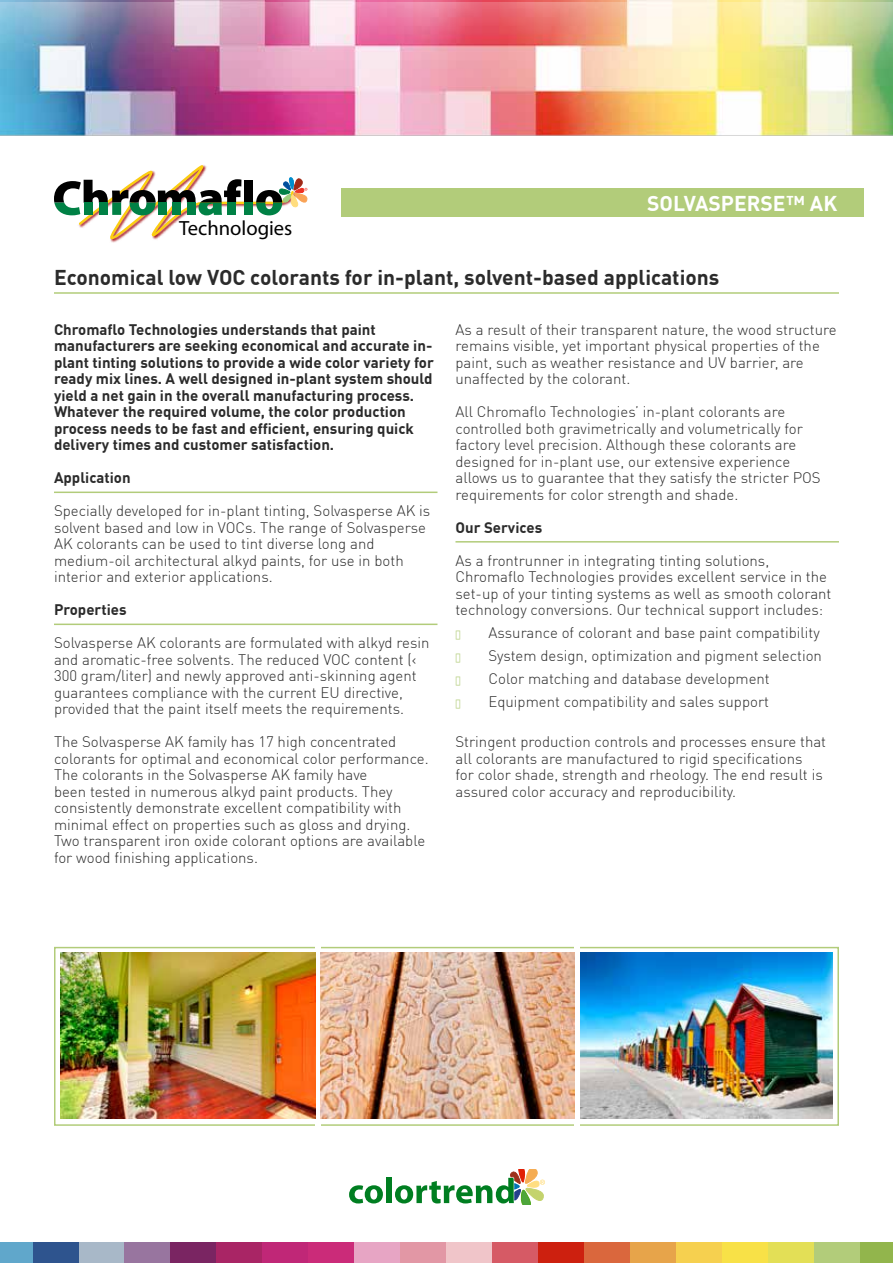
<style>
.page{position:relative;width:893px;height:1263px;background:#fff}
.page>*{position:absolute;margin:0;border:0;box-sizing:border-box;transform-origin:0 0}
.t1{font:700 21px "DIN Offc";color:#2b2b2b}
.t2{font:700 21px "DIN Offc";color:#fff}
.t3{font:20.55px "Myriad Pro";color:#000}
.t4{font:300 15px/16.5px "DIN Offc";color:#2b2b2b}
.t5{font:700 15px/16.5px "DIN Offc";color:#2b2b2b}
.s1{color:#b2cc7a}
</style>
<div class="page">
<img style="left:0;top:0;width:893px;height:136px">
<svg style="left:54px;top:165px;width:254px;height:76px"></svg>
<div style="left:341px;top:189px;width:522px;height:28px;background:#b2cc7a"></div>
<hr style="left:54px;top:492px;width:383px;height:1px;background:#b2cc7a">
<hr style="left:54px;top:624px;width:383px;height:1px;background:#b2cc7a">
<svg style="left:349px;top:1185px;width:34px;height:18px"></svg>
<div style="left:386px;top:1178px;width:6px;height:25px;background:#007e21"></div>
<svg style="left:395px;top:1169px;width:150px;height:35px"></svg>
<hr style="left:455px;top:541px;width:384px;height:2px;background:#b2cc7a">
<hr style="left:54px;top:292px;width:785px;height:2px;background:#b2cc7a">
<div style="left:78px;top:1242px;width:46px;height:21px;background:#a8b8c8"></div>
<div style="left:124px;top:1242px;width:46px;height:21px;background:#98759f"></div>
<div style="left:170px;top:1242px;width:46px;height:21px;background:#7a2562"></div>
<div style="left:216px;top:1242px;width:46px;height:21px;background:#a92565"></div>
<div style="left:262px;top:1242px;width:46px;height:21px;background:#c02777"></div>
<div style="left:308px;top:1242px;width:46px;height:21px;background:#cb2b79"></div>
<div style="left:354px;top:1242px;width:46px;height:21px;background:#e7a5c4"></div>
<div style="left:400px;top:1242px;width:46px;height:21px;background:#e297a5"></div>
<div style="left:446px;top:1242px;width:46px;height:21px;background:#f0c5c9"></div>
<div style="left:492px;top:1242px;width:46px;height:21px;background:#d65a65"></div>
<div style="left:538px;top:1242px;width:46px;height:21px;background:#cd200f"></div>
<div style="left:584px;top:1242px;width:46px;height:21px;background:#da673d"></div>
<div style="left:630px;top:1242px;width:46px;height:21px;background:#e7a44a"></div>
<div style="left:676px;top:1242px;width:46px;height:21px;background:#f6d04f"></div>
<div style="left:722px;top:1242px;width:46px;height:21px;background:#f8e147"></div>
<div style="left:768px;top:1242px;width:46px;height:21px;background:#e3df56"></div>
<div style="left:814px;top:1242px;width:46px;height:21px;background:#b2cc7a"></div>
<div style="left:860px;top:1242px;width:33px;height:21px;background:#92b54c"></div>
<div style="left:32px;top:1242px;width:46px;height:21px;background:#2e548e"></div>
<div style="left:0;top:1242px;width:32px;height:21px;background:#60a7cb"></div>
<div style="left:54px;top:947px;width:785px;height:179px;border:2px solid #b2cc7a"></div>
<div style="left:315px;top:943px;width:5px;height:190px;background:#fff"></div>
<div style="left:575px;top:943px;width:5px;height:190px;background:#fff"></div>
<img style="left:61px;top:953px;width:254px;height:165px">
<img style="left:320px;top:953px;width:254px;height:165px">
<img style="left:580px;top:953px;width:253px;height:165px">
<h2 class="t3" style="left:179px;top:215px;width:115px">Technologies</h2>
<h1 class="t2" style="left:647px;top:190px;width:192px">SOLVASPERSE™ AK</h1>
<h1 class="t1" style="left:54px;top:264px;width:667px">Economical low VOC colorants for in-plant, solvent-based applications</h1>
<p class="t5" style="left:54px;top:320px;width:381px">Chromaflo Technologies understands that paint manufacturers are seeking economical and accurate in&shy;plant tinting solutions to provide a wide color variety for ready mix lines. A well designed in-plant system should yield a net gain in the overall manufacturing process.<br>Whatever the required volume, the color production process needs to be fast and efficient, ensuring quick delivery times and customer satisfaction.</p>
<p class="t5" style="left:54px;top:469px;width:78px">Application</p>
<p class="t4" style="left:54px;top:502px;width:378px">Specially developed for in-plant tinting, Solvasperse AK is solvent based and low in VOCs. The range of Solvasperse AK colorants can be used to tint diverse long and medium-oil architectural alkyd paints, for use in both interior and exterior applications.</p>
<p class="t5" style="left:54px;top:601px;width:74px">Properties</p>
<p class="t4" style="left:54px;top:634px;width:377px">Solvasperse AK colorants are formulated with alkyd resin and aromatic-free solvents. The reduced VOC content (‹ 300 gram/liter) and newly approved anti-skinning agent guarantees compliance with the current EU directive, provided that the paint itself meets the requirements.</p>
<p class="t4" style="left:54px;top:733px;width:376px">The Solvasperse AK family has 17 high concentrated colorants for optimal and economical color performance.<br>The colorants in the Solvasperse AK family have<br>been tested in numerous alkyd paint products. They consistently demonstrate excellent compatibility with minimal effect on properties such as gloss and drying.<br>Two transparent iron oxide colorant options are available for wood finishing applications.</p>
<p class="t4" style="left:455px;top:321px;width:383px">As a result of their transparent nature, the wood structure remains visible, yet important physical properties of the paint, such as weather resistance and UV barrier, are unaffected by the colorant.</p>
<p class="t4" style="left:455px;top:403px;width:367px">All Chromaflo Technologies’ in-plant colorants are controlled both gravimetrically and volumetrically for factory level precision. Although these colorants are designed for in-plant use, our extensive experience allows us to guarantee that they satisfy the stricter POS requirements for color strength and shade.</p>
<p class="t5" style="left:455px;top:518px;width:88px">Our Services</p>
<p class="t4" style="left:455px;top:552px;width:377px">As a frontrunner in integrating tinting solutions, Chromaflo Technologies provides excellent service in the set-up of your tinting systems as well as smooth colorant technology conversions. Our technical support includes:</p>
<p class="t4" style="left:455px;top:624px;width:366px"><span class="s1">■</span> Assurance of colorant and base paint compatibility</p>
<p class="t4" style="left:455px;top:647px;width:368px"><span class="s1">■</span> System design, optimization and pigment selection</p>
<p class="t4" style="left:455px;top:670px;width:316px"><span class="s1">■</span> Color matching and database development</p>
<p class="t4" style="left:455px;top:693px;width:315px"><span class="s1">■</span> Equipment compatibility and sales support</p>
<p class="t4" style="left:455px;top:733px;width:372px">Stringent production controls and processes ensure that all colorants are manufactured to rigid specifications<br>for color shade, strength and rheology. The end result is assured color accuracy and reproducibility.</p>
</div>
